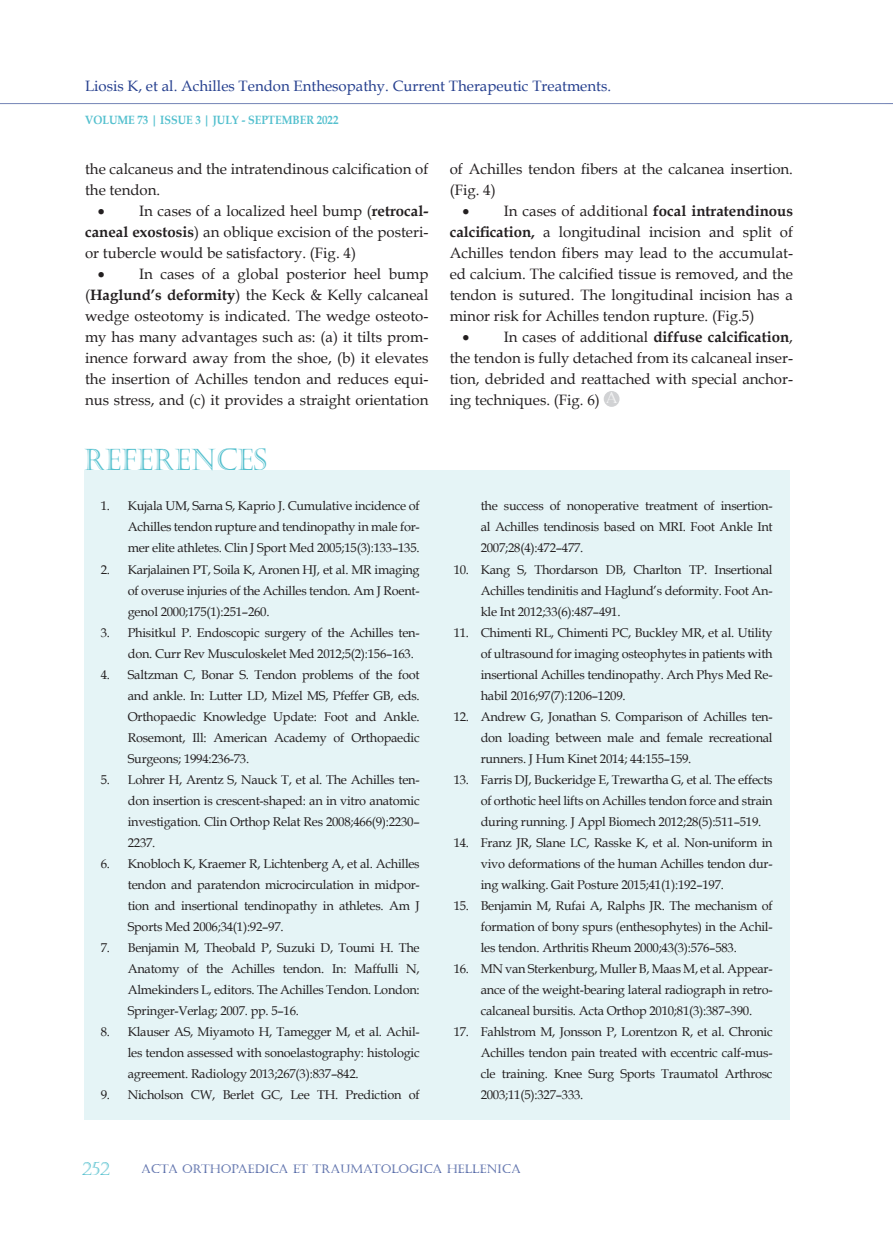
<style>
.page{position:relative;width:893px;height:1234px;background:#fff}
.page>*{position:absolute;margin:0;border:0;box-sizing:border-box;transform-origin:0 0}
.t1{font:30px "Castellar";color:#54c0ce;scale:.93 1}
.t2{font:18px "Castellar";color:#54c0ce}
.Text_body{font:15px/21px "Book Antiqua";color:#231f20;text-align:justify}
.t3{font:15px "Book Antiqua";color:#253f8e}
.t4{font:15px "Castellar";color:#fff}
.t5{font:12.75px/21px "Book Antiqua";letter-spacing:-.02em;color:#231f20;text-align:justify}
.t6{font:12px "Castellar";color:#253f8e}
.t7{font:700 12px "Book Antiqua";color:#54c0ce;scale:.9 1}
.s1{font-weight:700}
</style>
<div class="page">
<hr style="left:0;top:103px;width:893px;height:3px;background:#231f20;opacity:.75">
<div style="left:84px;top:470px;width:706px;height:648px;background:#e5f4f6"></div>
<div style="left:604px;top:391px;width:16px;height:16px;background:#d1d2d4;border-radius:50%"></div>
<p class="t3" style="left:85px;top:76px;width:528px">Liosis K, et al. Achilles Tendon Enthesopathy. Current Therapeutic Treatments.</p>
<p class="t7" style="left:85px;top:111px;width:283px">VOLUME 73 | ISSUE 3 | JULY - SEPTEMBER 2022</p>
<p class="Text_body" style="left:85px;top:158px;width:345px">the calcaneus and the intratendinous calcification of the tendon.</p>
<p class="Text_body" style="left:85px;top:200px;width:345px;text-indent:13px">• In cases of a localized heel bump (<span class="s1">retrocal&shy;caneal exostosis</span>) an oblique excision of the posteri&shy;or tubercle would be satisfactory. (Fig. 4)</p>
<p class="Text_body" style="left:85px;top:263px;width:345px;text-indent:13px">• In cases of a global posterior heel bump (<span class="s1">Haglund’s deformity</span>) the Keck &amp; Kelly calcaneal wedge osteotomy is indicated. The wedge osteoto&shy;my has many advantages such as: (a) it tilts prom&shy;inence forward away from the shoe, (b) it elevates the insertion of Achilles tendon and reduces equi&shy;nus stress, and (c) it provides a straight orientation</p>
<p class="t1" style="left:84px;top:443px;width:198px">REFERENCES</p>
<p class="t5" style="left:128px;top:495px;width:293px;text-indent:-27px">1. Kujala UM, Sarna S, Kaprio J. Cumulative incidence of Achilles tendon rupture and tendinopathy in male for&shy;mer elite athletes. Clin J Sport Med 2005;15(3):133–135.</p>
<p class="t5" style="left:128px;top:558px;width:293px;text-indent:-27px">2. Karjalainen PT, Soila K, Aronen HJ, et al. MR imaging of overuse injuries of the Achilles tendon. Am J Roent&shy;genol 2000;175(1):251–260.</p>
<p class="t5" style="left:128px;top:621px;width:293px;text-indent:-27px">3. Phisitkul P. Endoscopic surgery of the Achilles ten&shy;don. Curr Rev Musculoskelet Med 2012;5(2):156–163.</p>
<p class="t5" style="left:128px;top:663px;width:293px;text-indent:-27px">4. Saltzman C, Bonar S. Tendon problems of the foot and ankle. In: Lutter LD, Mizel MS, Pfeffer GB, eds.<br>Orthopaedic Knowledge Update: Foot and Ankle.<br>Rosemont, Ill: American Academy of Orthopaedic Surgeons; 1994:236-73.</p>
<p class="t5" style="left:128px;top:768px;width:293px;text-indent:-27px">5. Lohrer H, Arentz S, Nauck T, et al. The Achilles ten&shy;don insertion is crescent-shaped: an in vitro anatomic investigation. Clin Orthop Relat Res 2008;466(9):2230– 2237.</p>
<p class="t5" style="left:128px;top:852px;width:293px;text-indent:-27px">6. Knobloch K, Kraemer R, Lichtenberg A, et al. Achilles tendon and paratendon microcirculation in midpor&shy;tion and insertional tendinopathy in athletes. Am J Sports Med 2006;34(1):92–97.</p>
<p class="t5" style="left:128px;top:936px;width:293px;text-indent:-27px">7. Benjamin M, Theobald P, Suzuki D, Toumi H. The Anatomy of the Achilles tendon. In: Maffulli N, Almekinders L, editors. The Achilles Tendon. London:<br>Springer-Verlag; 2007. pp. 5–16.</p>
<p class="t5" style="left:128px;top:1020px;width:293px;text-indent:-27px">8. Klauser AS, Miyamoto H, Tamegger M, et al. Achil&shy;les tendon assessed with sonoelastography: histologic agreement. Radiology 2013;267(3):837–842.</p>
<p class="t5" style="left:101px;top:1083px;width:320px">9. Nicholson CW, Berlet GC, Lee TH. Prediction of</p>
<p class="Text_body" style="left:450px;top:158px;width:345px">of Achilles tendon fibers at the calcanea insertion. (Fig. 4)</p>
<p class="Text_body" style="left:450px;top:200px;width:345px;text-indent:13px">• In cases of additional <span class="s1">focal intratendinous calcification,</span> a longitudinal incision and split of Achilles tendon fibers may lead to the accumulat&shy;ed calcium. The calcified tissue is removed, and the tendon is sutured. The longitudinal incision has a minor risk for Achilles tendon rupture. (Fig.5)</p>
<p class="Text_body" style="left:450px;top:326px;width:345px;text-indent:13px">• In cases of additional <span class="s1">diffuse calcification</span>, the tendon is fully detached from its calcaneal inser&shy;tion, debrided and reattached with special anchor&shy;ing techniques. (Fig. 6)</p>
<p class="t4" style="left:605px;top:389px;width:14px">A</p>
<p class="t5" style="left:481px;top:495px;width:293px">the success of nonoperative treatment of insertion&shy;al Achilles tendinosis based on MRI. Foot Ankle Int 2007;28(4):472–477.</p>
<p class="t5" style="left:481px;top:558px;width:293px;text-indent:-27px">10. Kang S, Thordarson DB, Charlton TP. Insertional Achilles tendinitis and Haglund’s deformity. Foot An&shy;kle Int 2012;33(6):487–491.</p>
<p class="t5" style="left:481px;top:621px;width:293px;text-indent:-27px">11. Chimenti RL, Chimenti PC, Buckley MR, et al. Utility of ultrasound for imaging osteophytes in patients with insertional Achilles tendinopathy. Arch Phys Med Re&shy;habil 2016;97(7):1206–1209.</p>
<p class="t5" style="left:481px;top:705px;width:293px;text-indent:-27px">12. Andrew G, Jonathan S. Comparison of Achilles ten&shy;don loading between male and female recreational runners. J Hum Kinet 2014; 44:155–159.</p>
<p class="t5" style="left:481px;top:768px;width:293px;text-indent:-27px">13. Farris DJ, Buckeridge E, Trewartha G, et al. The effects of orthotic heel lifts on Achilles tendon force and strain during running. J Appl Biomech 2012;28(5):511–519.</p>
<p class="t5" style="left:481px;top:831px;width:293px;text-indent:-27px">14. Franz JR, Slane LC, Rasske K, et al. Non-uniform in vivo deformations of the human Achilles tendon dur&shy;ing walking. Gait Posture 2015;41(1):192–197.</p>
<p class="t5" style="left:481px;top:894px;width:293px;text-indent:-27px">15. Benjamin M, Rufai A, Ralphs JR. The mechanism of formation of bony spurs (enthesophytes) in the Achil&shy;les tendon. Arthritis Rheum 2000;43(3):576–583.</p>
<p class="t5" style="left:481px;top:957px;width:293px;text-indent:-27px">16. MN van Sterkenburg, Muller B, Maas M, et al. Appear&shy;ance of the weight-bearing lateral radiograph in retro&shy;calcaneal bursitis. Acta Orthop 2010;81(3):387–390.</p>
<p class="t5" style="left:481px;top:1020px;width:293px;text-indent:-27px">17. Fahlstrom M, Jonsson P, Lorentzon R, et al. Chronic Achilles tendon pain treated with eccentric calf-mus&shy;cle training. Knee Surg Sports Traumatol Arthrosc 2003;11(5):327–333.</p>
<h2 class="t2" style="left:82px;top:1157px;width:29px">252</h2>
<p class="t6" style="left:141px;top:1161px;width:381px">ACTA ORTHOPAEDICA ET TRAUMATOLOGICA HELLENICA</p>
</div>
